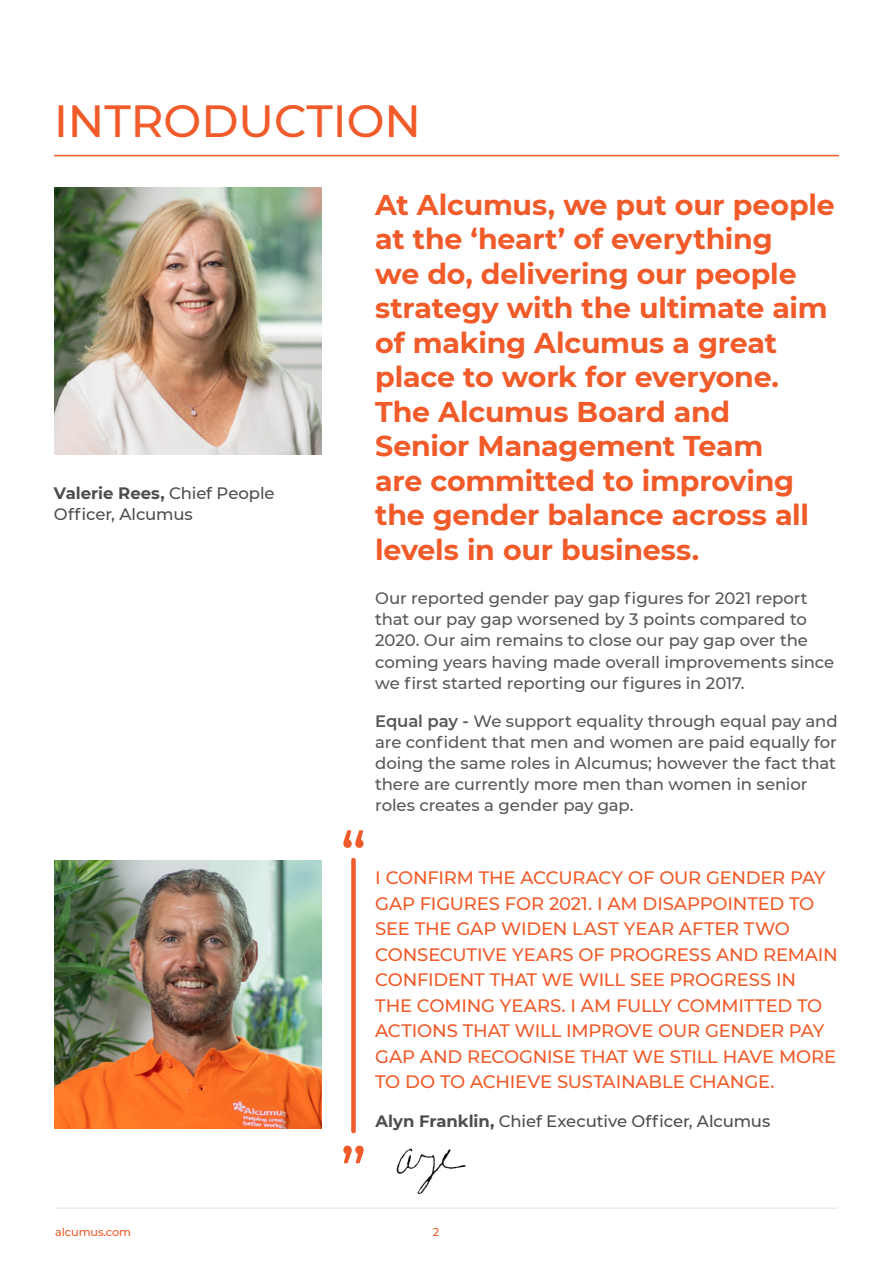
<style>
.page{position:relative;width:893px;height:1263px;background:#fff}
.page>*{position:absolute;margin:0;border:0;box-sizing:border-box;transform-origin:0 0}
.t1{font:500 45px "Montserrat";color:#f15a29}
.t2{font:700 28.5px/34.5px "Montserrat";letter-spacing:-.01em;color:#f15a29}
.t3{font:500 18px/25.5px "Montserrat";letter-spacing:-.01em;color:#f15a29}
.t4{font:500 16.5px/21px "Montserrat";letter-spacing:-.01em;color:#575756}
.t5{font:500 16.5px/21px "Montserrat";letter-spacing:-.005em;color:#4f4c4c}
.t6{font:500 11.25px "Montserrat";letter-spacing:-.01em;color:#f15a29}
.s1{font-weight:700}
.s2{font-weight:600}
</style>
<div class="page">
<hr style="left:55px;top:1207px;width:783px;height:2px;background:#eeece8">
<hr style="left:54px;top:155px;width:785px;height:1px;background:#f15a29">
<img style="left:54px;top:860px;width:268px;height:268px">
<img style="left:54px;top:187px;width:268px;height:268px">
<svg style="left:343px;top:830px;width:21px;height:18px"></svg>
<svg style="left:343px;top:1145px;width:21px;height:18px"></svg>
<div style="left:351px;top:860px;width:5px;height:271px;background:#f15a29"></div>
<svg style="left:396px;top:1148px;width:70px;height:46px"></svg>
<h1 class="t1" style="left:54px;top:90px;width:369px">INTRODUCTION</h1>
<p class="t5" style="left:54px;top:482px;width:222px"><span class="s1">Valerie Rees,</span> Chief People<br>Officer, Alcumus</p>
<p class="t2" style="left:375px;top:186px;width:461px">At Alcumus, we put our people at the ‘heart’ of everything<br>we do, delivering our people strategy with the ultimate aim of making Alcumus a great place to work for everyone.<br>The Alcumus Board and<br>Senior Management Team<br>are committed to improving the gender balance across all levels in our business.</p>
<p class="t4" style="left:375px;top:587px;width:461px">Our reported gender pay gap figures for 2021 report that our pay gap worsened by 3 points compared to 2020. Our aim remains to close our pay gap over the coming years having made overall improvements since we first started reporting our figures in 2017.</p>
<p class="t4" style="left:375px;top:709px;width:464px"><span class="s2">Equal pay -</span> We support equality through equal pay and are confident that men and women are paid equally for doing the same roles in Alcumus; however the fact that there are currently more men than women in senior roles creates a gender pay gap.</p>
<p class="t3" style="left:375px;top:864px;width:464px">I CONFIRM THE ACCURACY OF OUR GENDER PAY GAP FIGURES FOR 2021. I AM DISAPPOINTED TO SEE THE GAP WIDEN LAST YEAR AFTER TWO CONSECUTIVE YEARS OF PROGRESS AND REMAIN CONFIDENT THAT WE WILL SEE PROGRESS IN<br>THE COMING YEARS. I AM FULLY COMMITTED TO ACTIONS THAT WILL IMPROVE OUR GENDER PAY GAP AND RECOGNISE THAT WE STILL HAVE MORE TO DO TO ACHIEVE SUSTAINABLE CHANGE.</p>
<p class="t5" style="left:375px;top:1110px;width:397px"><span class="s1">Alyn Franklin,</span> Chief Executive Officer, Alcumus</p>
<p class="t6" style="left:55px;top:1224px;width:77px">alcumus.com</p>
<p class="t6" style="left:433px;top:1224px;width:8px">2</p>
</div>
